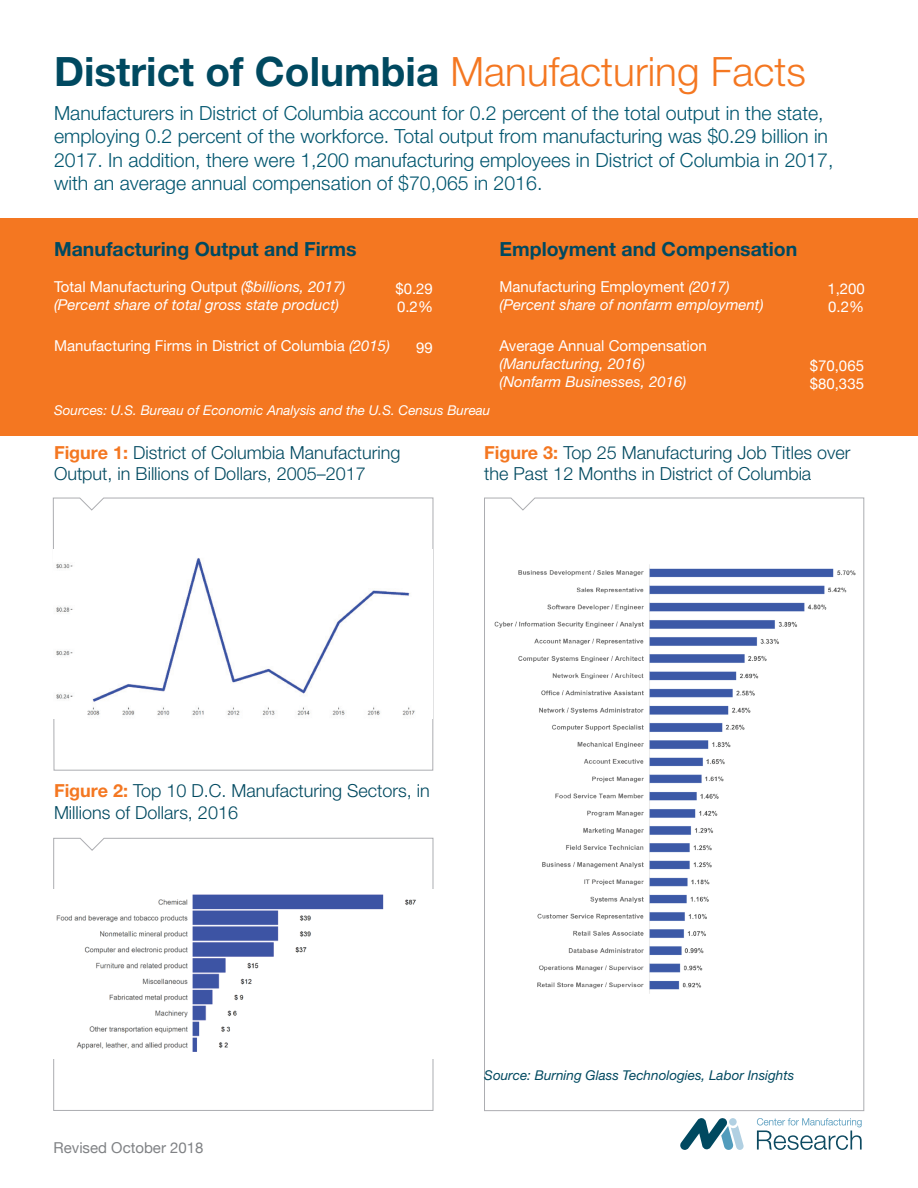
<style>
.page{position:relative;width:918px;height:1188px;background:#fff}
.page>*{position:absolute;margin:0;border:0;box-sizing:border-box;transform-origin:0 0}
.t1{font:700 40.5px "Helvetica Neue";color:#004960}
.t2{font:300 19.5px/23.4px "Helvetica Neue";color:#00566f}
.t3{font:700 19.5px "Helvetica Neue";color:#004960}
.t4{font:300 18px/21.6px "Helvetica Neue";color:#004960}
.t5{font:italic 15px/18px "Helvetica Neue";color:#fff}
.t6{font:15px/18px "Helvetica Neue";color:#fff}
.t7{font:15px "Helvetica Neue";color:#808285}
.t8{font:italic 13.5px "Helvetica Neue";color:#fff}
.t9{font:italic 13.5px "Helvetica Neue";color:#004960}
.s1{font-weight:300;color:#f47721}
.s2{font-style:normal}
.s3{font-style:italic}
.s4{font-weight:700;color:#f47721}
</style>
<div class="page">
<svg style="left:53px;top:498px;width:380px;height:273px"></svg>
<svg style="left:53px;top:838px;width:380px;height:273px"></svg>
<div style="left:0;top:218px;width:918px;height:218px;background:#f47721"></div>
<img style="left:53px;top:550px;width:380px;height:168px">
<img style="left:53px;top:890px;width:380px;height:169px">
<svg style="left:757px;top:1118px;width:105px;height:32px"></svg>
<svg style="left:680px;top:1118px;width:64px;height:32px"></svg>
<div style="left:729px;top:1118px;width:8px;height:8px;background:#b1d0e2;border-radius:50%"></div>
<svg style="left:484px;top:498px;width:380px;height:613px"></svg>
<img style="left:484px;top:551px;width:380px;height:455px">
<h1 class="t1" style="left:54px;top:46px;width:754px">District of Columbia <span class="s1">Manufacturing Facts</span></h1>
<p class="t2" style="left:54px;top:101px;width:781px">Manufacturers in District of Columbia account for 0.2 percent of the total output in the state, employing 0.2 percent of the workforce. Total output from manufacturing was $0.29 billion in 2017. In addition, there were 1,200 manufacturing employees in District of Columbia in 2017, with an average annual compensation of $70,065 in 2016.</p>
<p class="t3" style="left:54px;top:237px;width:304px">Manufacturing Output and Firms</p>
<p class="t5" style="left:54px;top:278px;width:293px"><span class="s2">Total Manufacturing Output</span> ($billions, 2017) (Percent share of total gross state product)</p>
<p class="t6" style="left:54px;top:336px;width:338px">Manufacturing Firms in District of Columbia <span class="s3">(2015)</span></p>
<p class="t6" style="left:395px;top:280px;width:39px">$0.29<br>0.2%</p>
<p class="t6" style="left:416px;top:338px;width:18px">99</p>
<p class="t3" style="left:499px;top:237px;width:299px">Employment and Compensation</p>
<p class="t5" style="left:500px;top:278px;width:266px"><span class="s2">Manufacturing Employment</span> (2017) (Percent share of nonfarm employment)</p>
<p class="t6" style="left:500px;top:336px;width:209px">Average Annual Compensation</p>
<p class="t5" style="left:500px;top:354px;width:188px">(Manufacturing, 2016) (Nonfarm Businesses, 2016)</p>
<p class="t6" style="left:827px;top:280px;width:39px">1,200<br>0.2%</p>
<p class="t6" style="left:810px;top:356px;width:56px">$70,065 $80,335</p>
<p class="t8" style="left:54px;top:402px;width:438px">Sources: U.S. Bureau of Economic Analysis and the U.S. Census Bureau</p>
<p class="t4" style="left:54px;top:441px;width:348px"><span class="s4">Figure 1:</span> District of Columbia Manufacturing<br>Output, in Billions of Dollars, 2005–2017</p>
<p class="t4" style="left:484px;top:441px;width:368px"><span class="s4">Figure 3:</span> Top 25 Manufacturing Job Titles over the Past 12 Months in District of Columbia</p>
<p class="t4" style="left:54px;top:779px;width:377px"><span class="s4">Figure 2:</span> Top 10 D.C. Manufacturing Sectors, in<br>Millions of Dollars, 2016</p>
<p class="t7" style="left:54px;top:1138px;width:152px">Revised October 2018</p>
<p class="t9" style="left:484px;top:1067px;width:311px">Source: Burning Glass Technologies, Labor Insights</p>
</div>
